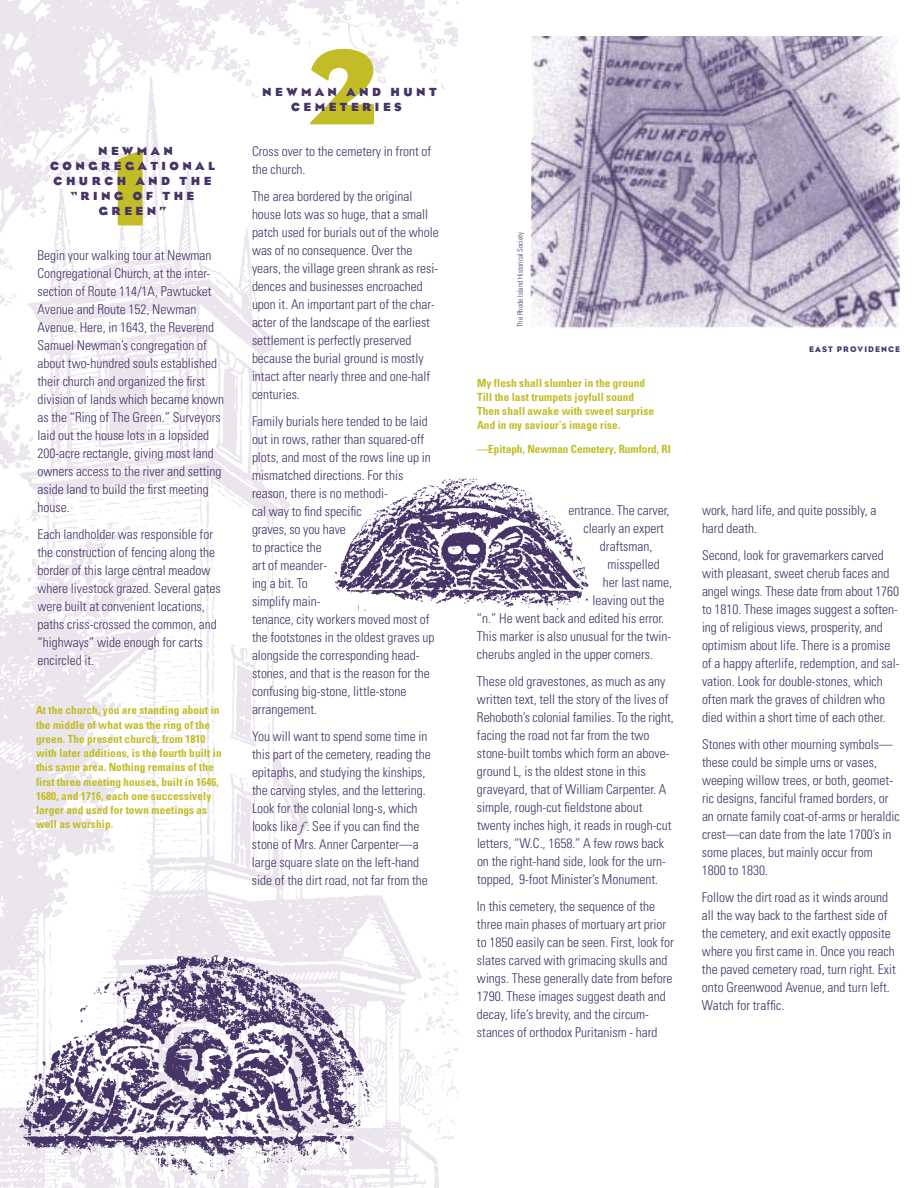
<style>
.page{position:relative;width:918px;height:1188px;background:#fff}
.page>*{position:absolute;margin:0;border:0;box-sizing:border-box;transform-origin:0 0}
.t1{font:700 108px "Bureau Eagle";color:#c2bd27}
.t2{font:300 condensed 13.5px/18px "Univers";color:#463467}
.t3{font:700 12px/15px "Bureau Eagle";letter-spacing:.29em;color:#463467;text-align:center}
.t4{font:700 condensed 11.25px/14.2px "Univers";letter-spacing:.01em;color:#c2bd27}
.t5{font:8.25px "Bureau Eagle";letter-spacing:.135em;color:#463467}
.t6{font:300 condensed 7.5px "Univers";color:#463467}
.s1{font-family:"Adobe Caslon";font-weight:400;font-style:italic;font-stretch:normal}
</style>
<div class="page">
<img style="left:0;top:0;width:458px;height:1188px">
<img style="left:530px;top:36px;width:370px;height:293px">
<img style="left:14px;top:950px;width:361px;height:230px">
<img style="left:334px;top:477px;width:255px;height:134px">
<p class="t3" style="left:50px;top:144px;width:166px">NEWMAN<br>CONGREGATIONAL<br>CHURCH AND THE “RING OF THE<br>GREEN”</p>
<p class="t2" style="left:38px;top:248px;width:188px">Begin your walking tour at Newman Congregational Church, at the inter&shy;section of Route 114/1A, Pawtucket Avenue and Route 152, Newman Avenue. Here, in 1643, the Reverend Samuel Newman’s congregation of about two-hundred souls established their church and organized the first division of lands which became known as the “Ring of The Green.” Surveyors laid out the house lots in a lopsided 200-acre rectangle, giving most land owners access to the river and setting aside land to build the first meeting house.</p>
<p class="t2" style="left:38px;top:527px;width:185px">Each landholder was responsible for the construction of fencing along the border of this large central meadow where livestock grazed. Several gates were built at convenient locations, paths criss-crossed the common, and “highways” wide enough for carts encircled it.</p>
<h1 class="t1" style="left:110px;top:149px;width:43px">1</h1>
<p class="t4" style="left:36px;top:704px;width:187px">At the church, you are standing about in the middle of what was the ring of the green. The present church, from 1810 with later additions, is the fourth built in this same area. Nothing remains of the first three meeting houses, built in 1646, 1680, and 1716, each one successively larger and used for town meetings as well as worship.</p>
<h1 class="t1" style="left:306px;top:47px;width:71px">2</h1>
<p class="t2" style="left:252px;top:157px;width:162px;line-height:27px">the church.<br>The area bordered by the original</p>
<p class="t2" style="left:252px;top:207px;width:188px">house lots was so huge, that a small patch used for burials out of the whole was of no consequence. Over the years, the village green shrank as resi&shy;dences and businesses encroached upon it. An important part of the char&shy;acter of the landscape of the earliest settlement is perfectly preserved because the burial ground is mostly intact after nearly three and one-half centuries.</p>
<p class="t2" style="left:252px;top:414px;width:184px">Family burials here tended to be laid out in rows, rather than squared-off plots, and most of the rows line up in mismatched directions. For this reason, there is no methodi-<br>cal way to find specific<br>graves, so you have<br>to practice the<br>art of meander-<br>ing a bit. To<br>simplify main-<br>tenance, city workers moved most of the footstones in the oldest graves up alongside the corresponding head&shy;stones, and that is the reason for the confusing big-stone, little-stone arrangement.</p>
<p class="t2" style="left:252px;top:729px;width:180px">You will want to spend some time in this part of the cemetery, reading the epitaphs, and studying the kinships, the carving styles, and the lettering.<br>Look for the colonial long-s, which looks like <span class="s1">f</span> . See if you can find the stone of Mrs. Anner Carpenter—a large square slate on the left-hand side of the dirt road, not far from the</p>
<p class="t3" style="left:262px;top:85px;width:176px">NEWMAN AND HUNT<br>CEMETERIES</p>
<p class="t2" style="left:252px;top:144px;width:181px">Cross over to the cemetery in front of</p>
<p class="t6" style="left:517px;top:327px;width:97px;rotate:-90deg">The Rhode Island Historical Society</p>
<p class="t4" style="left:477px;top:377px;width:179px">My flesh shall slumber in the ground Till the last trumpets joyfull sound Then shall awake with sweet surprise And in my saviour’s image rise.</p>
<p class="t4" style="left:477px;top:443px;width:195px">—Epitaph, Newman Cemetery, Rumford, RI</p>
<p class="t2" style="left:568px;top:502px;width:103px">entrance. The carver,</p>
<p class="t2" style="left:583px;top:520px;width:82px">clearly an expert</p>
<p class="t2" style="left:600px;top:538px;width:54px">draftsman,</p>
<p class="t2" style="left:607px;top:556px;width:54px">misspelled</p>
<p class="t2" style="left:603px;top:574px;width:71px">her last name,</p>
<p class="t2" style="left:592px;top:592px;width:74px">leaving out the</p>
<p class="t2" style="left:477px;top:610px;width:189px">“n.” He went back and edited his error.</p>
<p class="t2" style="left:477px;top:628px;width:196px">This marker is also unusual for the twin-</p>
<p class="t2" style="left:477px;top:646px;width:178px">cherubs angled in the upper corners.</p>
<p class="t2" style="left:477px;top:673px;width:198px">These old gravestones, as much as any written text, tell the story of the lives of Rehoboth’s colonial families. To the right, facing the road not far from the two stone-built tombs which form an above&shy;ground L, is the oldest stone in this graveyard, that of William Carpenter. A simple, rough-cut fieldstone about twenty inches high, it reads in rough-cut letters, “W.C., 1658.” A few rows back on the right-hand side, look for the urn&shy;topped, 9-foot Minister’s Monument.</p>
<p class="t2" style="left:477px;top:898px;width:198px">In this cemetery, the sequence of the three main phases of mortuary art prior to 1850 easily can be seen. First, look for slates carved with grimacing skulls and wings. These generally date from before 1790. These images suggest death and decay, life’s brevity, and the circum&shy;stances of orthodox Puritanism - hard</p>
<p class="t5" style="left:809px;top:346px;width:92px">EAST PROVIDENCE</p>
<p class="t2" style="left:702px;top:502px;width:176px">work, hard life, and quite possibly, a hard death.</p>
<p class="t2" style="left:702px;top:547px;width:199px">Second, look for gravemarkers carved with pleasant, sweet cherub faces and angel wings. These date from about 1760 to 1810. These images suggest a soften&shy;ing of religious views, prosperity, and optimism about life. There is a promise of a happy afterlife, redemption, and sal&shy;vation. Look for double-stones, which often mark the graves of children who died within a short time of each other.</p>
<p class="t2" style="left:702px;top:736px;width:199px">Stones with other mourning symbols— these could be simple urns or vases, weeping willow trees, or both, geomet&shy;ric designs, fanciful framed borders, or an ornate family coat-of-arms or heraldic crest—can date from the late 1700’s in some places, but mainly occur from 1800 to 1830.</p>
<p class="t2" style="left:702px;top:889px;width:195px">Follow the dirt road as it winds around all the way back to the farthest side of the cemetery, and exit exactly opposite where you first came in. Once you reach the paved cemetery road, turn right. Exit onto Greenwood Avenue, and turn left.<br>Watch for traffic.</p>
</div>
